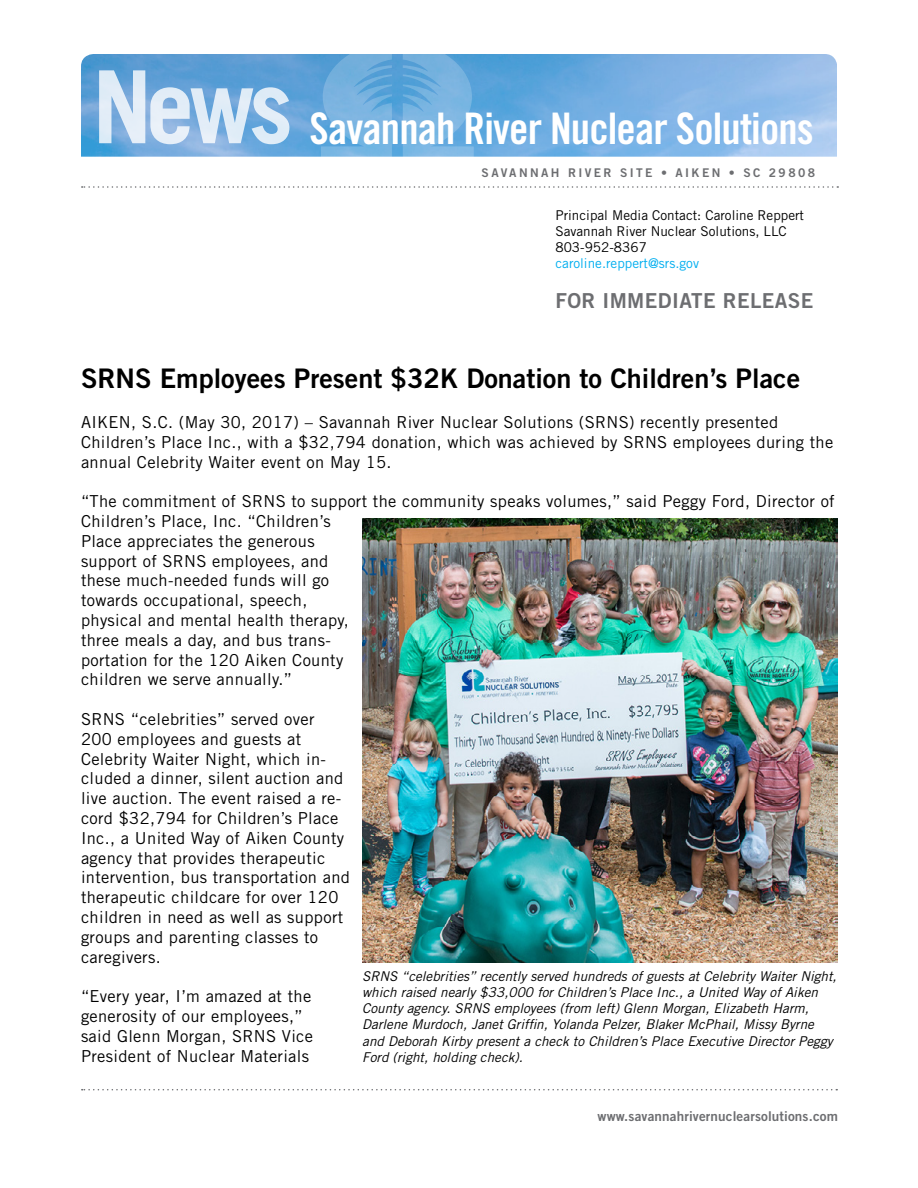
<style>
.page{position:relative;width:918px;height:1188px;background:#fff}
.page>*{position:absolute;margin:0;border:0;box-sizing:border-box;transform-origin:0 0}
.t1{font:43.5px "Trade Gothic LT Std Bd Cn 20";letter-spacing:-.02em;color:#fff}
.t2{font:27px "Trade Gothic LT Std Bd 2";color:#000}
.t3{font:20.7px "Trade Gothic LT Std Bd 2";letter-spacing:.02em;color:#6d6e71}
.t4{font:16.5px/19.8px "Trade Gothic LT Std";letter-spacing:.02em;color:#000}
.t5{font:italic 13.5px/16.2px "Trade Gothic LT Std";color:#000}
.t6{font:13.5px/16.2px "Trade Gothic LT Std";color:#000}
.t7{font:13.5px "Trade Gothic LT Std Bd 2";letter-spacing:.01em;color:#6d6e71}
.t8{font:13.5px "Trade Gothic LT Std";color:#00aeef}
.t9{font:12px "Trade Gothic LT Std Bd 2";letter-spacing:.2em;color:#6d6e71}
</style>
<div class="page">
<img style="left:81px;top:54px;width:756px;height:103px">
<svg style="left:321px;top:54px;width:71px;height:103px;background:#6eaedd"></svg>
<svg style="left:403px;top:54px;width:71px;height:103px;background:#71b0df"></svg>
<svg style="left:99px;top:70px;width:190px;height:74px;background:#a7c9e8"></svg>
<svg style="left:82px;top:1089px;width:755px;height:1px"></svg>
<svg style="left:82px;top:186px;width:756px;height:2px"></svg>
<img style="left:362px;top:518px;width:476px;height:444px">
<h1 class="t1" style="left:310px;top:102px;width:506px">Savannah River Nuclear Solutions</h1>
<p class="t9" style="left:482px;top:165px;width:335px">SAVANNAH RIVER SITE • AIKEN • SC 29808</p>
<p class="t6" style="left:555px;top:207px;width:250px">Principal Media Contact: Caroline Reppert<br>Savannah River Nuclear Solutions, LLC<br>803-952-8367</p>
<p class="t8" style="left:555px;top:255px;width:145px">caroline.reppert@srs.gov</p>
<p class="t3" style="left:555px;top:288px;width:260px">FOR IMMEDIATE RELEASE</p>
<h2 class="t2" style="left:81px;top:362px;width:721px">SRNS Employees Present $32K Donation to Children’s Place</h2>
<p class="t4" style="left:81px;top:412px;width:754px">AIKEN, S.C. (May 30, 2017) – Savannah River Nuclear Solutions (SRNS) recently presented<br>Children’s Place Inc., with a $32,794 donation, which was achieved by SRNS employees during the annual Celebrity Waiter event on May 15.</p>
<p class="t4" style="left:81px;top:491px;width:755px">“The commitment of SRNS to support the community speaks volumes,” said Peggy Ford, Director of Children’s Place, Inc. “Children’s<br>Place appreciates the generous<br>support of SRNS employees, and<br>these much-needed funds will go<br>towards occupational, speech,<br>physical and mental health therapy,<br>three meals a day, and bus trans-<br>portation for the 120 Aiken County<br>children we serve annually.”</p>
<p class="t4" style="left:81px;top:709px;width:271px">SRNS “celebrities” served over<br>200 employees and guests at<br>Celebrity Waiter Night, which in&shy;cluded a dinner, silent auction and live auction. The event raised a re&shy;cord $32,794 for Children’s Place<br>Inc., a United Way of Aiken County agency that provides therapeutic intervention, bus transportation and therapeutic childcare for over 120 children in need as well as support groups and parenting classes to caregivers.</p>
<p class="t4" style="left:81px;top:986px;width:234px">“Every year, I’m amazed at the generosity of our employees,” said Glenn Morgan, SRNS Vice<br>President of Nuclear Materials</p>
<p class="t5" style="left:362px;top:968px;width:476px">SRNS “celebrities” recently served hundreds of guests at Celebrity Waiter Night, which raised nearly $33,000 for Children’s Place Inc., a United Way of Aiken County agency. SRNS employees (from left) Glenn Morgan, Elizabeth Harm, Darlene Murdoch, Janet Griffin, Yolanda Pelzer, Blaker McPhail, Missy Byrne and Deborah Kirby present a check to Children’s Place Executive Director Peggy Ford (right, holding check).</p>
<p class="t7" style="left:598px;top:1107px;width:242px">www.savannahrivernuclearsolutions.com</p>
</div>
